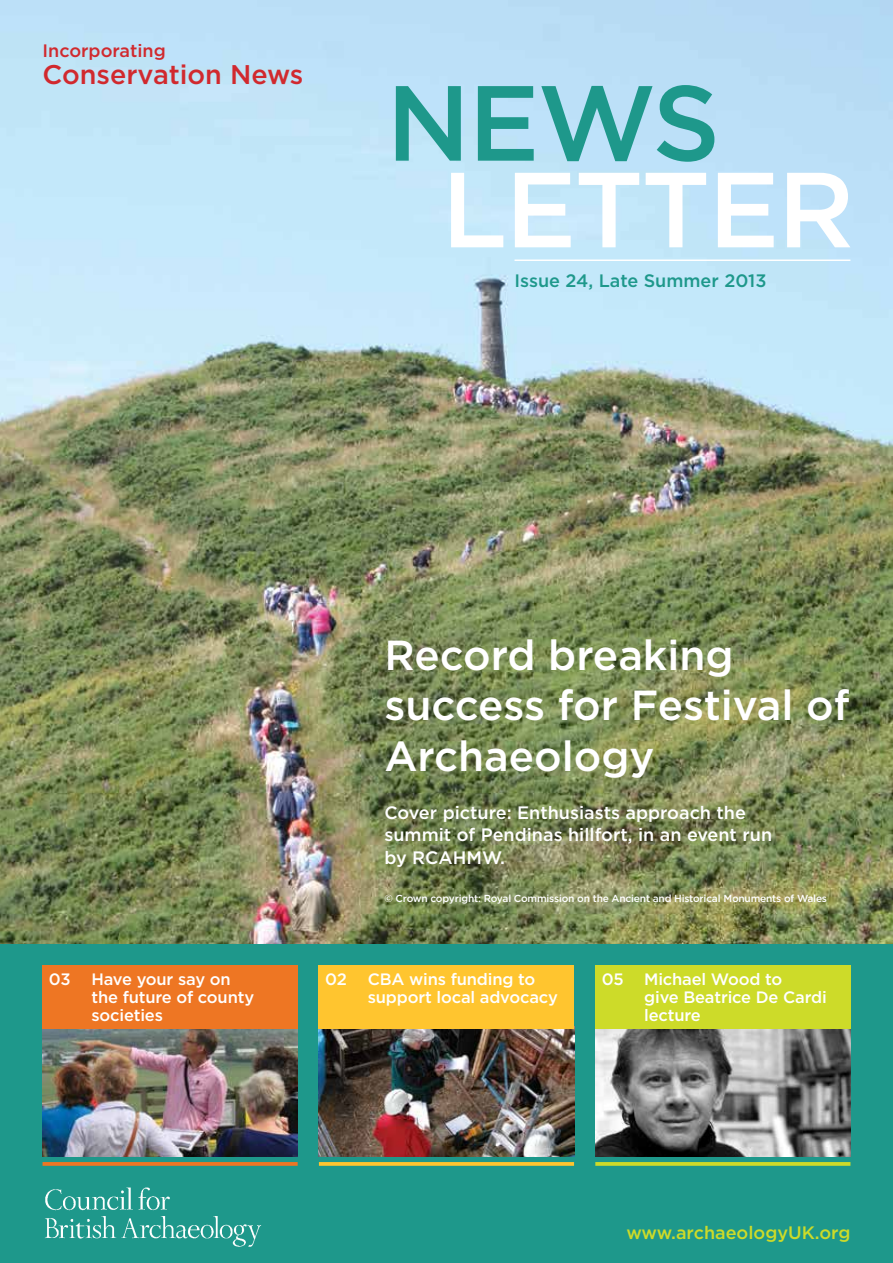
<style>
.page{position:relative;width:893px;height:1263px;background:#fff}
.page>*{position:absolute;margin:0;border:0;box-sizing:border-box;transform-origin:0 0}
.t1{font:500 42px/50.4px "Gotham";color:#fff}
.t2{font:500 27px "Gotham";color:#d1292e}
.t3{font:500 18px/22.5px "Gotham";color:#fff}
.t4{font:500 18px "Gotham";color:#1e988b}
.t5{font:500 18px "Gotham";color:#cddb29}
.t6{font:500 18px "Gotham";color:#d1292e}
.t7{font:500 16.5px/18px "Gotham";letter-spacing:-.01em;color:#fff}
.t8{font:500 10.2px "Gotham";letter-spacing:-.02em;color:#fff}
</style>
<div class="page">
<img style="left:0;top:0;width:893px;height:944px">
<div style="left:0;top:944px;width:893px;height:319px;background:#1e988b"></div>
<img style="left:43px;top:1029px;width:255px;height:128px">
<img style="left:595px;top:1029px;width:255px;height:128px">
<img style="left:319px;top:1029px;width:255px;height:128px">
<img style="left:45px;top:1187px;width:217px;height:60px">
<svg style="left:43px;top:1162px;width:255px;height:4px"></svg>
<svg style="left:595px;top:1162px;width:255px;height:4px"></svg>
<svg style="left:319px;top:1162px;width:255px;height:4px"></svg>
<hr style="left:514px;top:259px;width:336px;height:2px;background:#fff">
<svg style="left:396px;top:85px;width:318px;height:77px;background:#77c1c8"></svg>
<svg style="left:451px;top:173px;width:399px;height:74px"></svg>
<div style="left:595px;top:965px;width:255px;height:64px;background:#cddb29"></div>
<div style="left:43px;top:965px;width:255px;height:64px;background:#ee7623"></div>
<div style="left:319px;top:965px;width:255px;height:64px;background:#ffc52f"></div>
<p class="t6" style="left:43px;top:39px;width:125px">Incorporating</p>
<h2 class="t2" style="left:43px;top:57px;width:262px">Conservation News</h2>
<p class="t4" style="left:514px;top:269px;width:254px">Issue 24, Late Summer 2013</p>
<h1 class="t1" style="left:384px;top:629px;width:467px">Record breaking success for Festival of<br>Archaeology</h1>
<p class="t3" style="left:384px;top:801px;width:389px">Cover picture: Enthusiasts approach the summit of Pendinas hillfort, in an event run by RCAHMW.</p>
<p class="t8" style="left:384px;top:891px;width:444px">© Crown copyright: Royal Commission on the Ancient and Historical Monuments of Wales</p>
<p class="t7" style="left:49px;top:970px;width:23px">03</p>
<p class="t7" style="left:91px;top:970px;width:164px">Have your say on the future of county societies</p>
<p class="t7" style="left:325px;top:970px;width:23px">02</p>
<p class="t7" style="left:368px;top:970px;width:192px">CBA wins funding to support local advocacy</p>
<p class="t7" style="left:644px;top:970px;width:184px;text-indent:-43px">05 Michael Wood to<br>give Beatrice De Cardi lecture</p>
<p class="t5" style="left:626px;top:1221px;width:226px">www.archaeologyUK.org</p>
</div>
